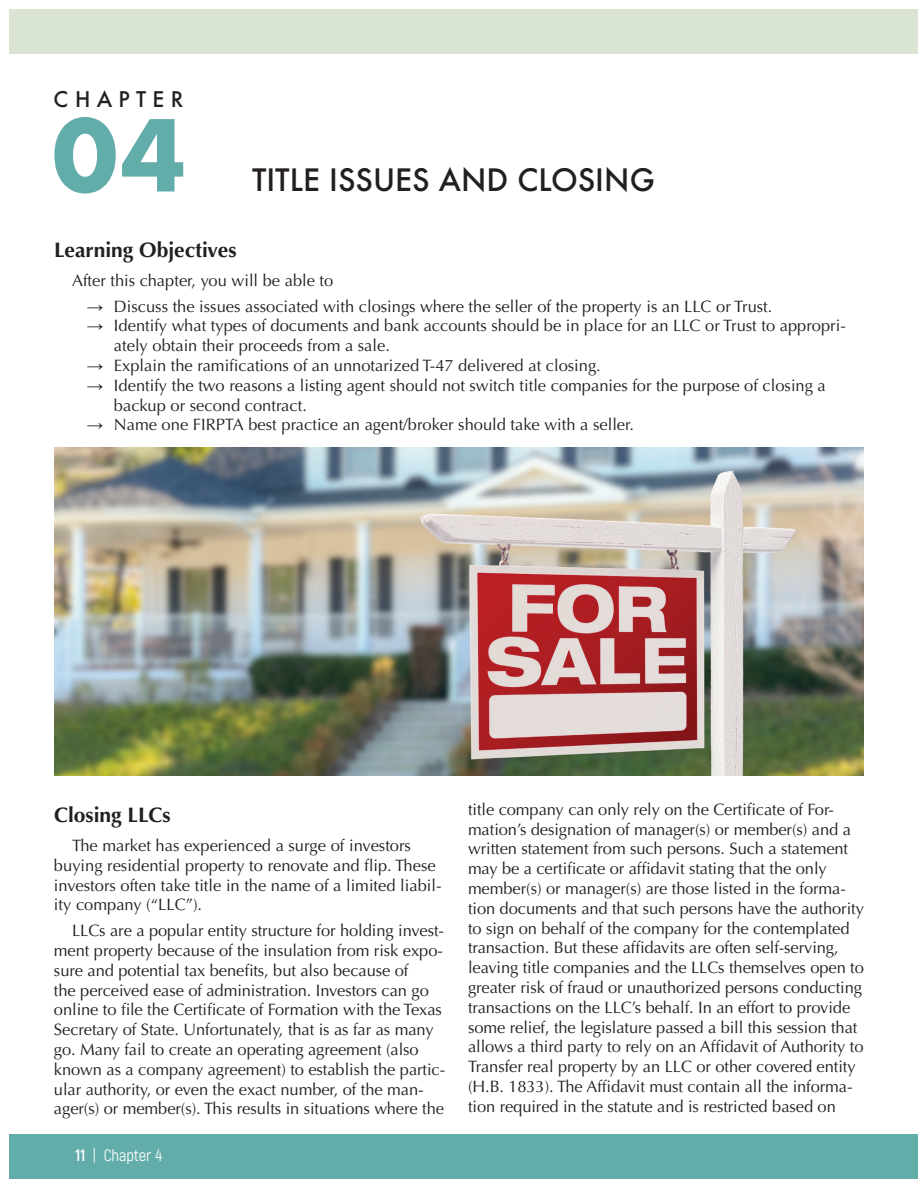
<style>
.page{position:relative;width:918px;height:1188px;background:#fff}
.page>*{position:absolute;margin:0;border:0;box-sizing:border-box;transform-origin:0 0}
.t1{font:700 96px "Futura";color:#62adaa}
.t2{font:500 30px "Futura";color:#231f20}
.t3{font:700 21px "Optima";color:#231f20}
.t4{font:500 21px "Futura";letter-spacing:.3em;color:#231f20}
.t5{font:16.5px/19.8px "Optima LT Std";letter-spacing:-.005em;color:#231f20}
.t6{font:16.5px "Akrobat";color:#fff}
.s1{font-family:"Arial Narrow"}
.s2{font-weight:700}
</style>
<div class="page">
<div style="left:9px;top:9px;width:909px;height:45px;background:#d9e4d3"></div>
<div style="left:9px;top:1134px;width:909px;height:45px;background:#62adaa"></div>
<img style="left:54px;top:447px;width:810px;height:329px">
<p class="t4" style="left:54px;top:85px;width:131px">CHAPTER</p>
<h1 class="t1" style="left:52px;top:86px;width:135px">04</h1>
<h2 class="t2" style="left:252px;top:160px;width:404px">TITLE ISSUES AND CLOSING</h2>
<p class="t3" style="left:54px;top:238px;width:184px">Learning Objectives</p>
<p class="t5" style="left:72px;top:270px;width:263px">After this chapter, you will be able to</p>
<p class="t5" style="left:87px;top:296px;width:687px"><span class="s1">→</span> Discuss the issues associated with closings where the seller of the property is an LLC or Trust.</p>
<p class="t5" style="left:114px;top:316px;width:733px;text-indent:-27px"><span class="s1">→</span> Identify what types of documents and bank accounts should be in place for an LLC or Trust to appropri&shy;ately obtain their proceeds from a sale.</p>
<p class="t5" style="left:87px;top:356px;width:515px"><span class="s1">→</span> Explain the ramifications of an unnotarized T-47 delivered at closing.</p>
<p class="t5" style="left:114px;top:376px;width:713px;text-indent:-27px"><span class="s1">→</span> Identify the two reasons a listing agent should not switch title companies for the purpose of closing a backup or second contract.</p>
<p class="t5" style="left:87px;top:415px;width:549px"><span class="s1">→</span> Name one FIRPTA best practice an agent/broker should take with a seller.</p>
<p class="t3" style="left:54px;top:803px;width:118px">Closing LLCs</p>
<p class="t5" style="left:54px;top:836px;width:389px;text-indent:18px">The market has experienced a surge of investors buying residential property to renovate and flip. These investors often take title in the name of a limited liabil&shy;ity company (“LLC”).</p>
<p class="t5" style="left:54px;top:921px;width:393px;text-indent:18px">LLCs are a popular entity structure for holding invest&shy;ment property because of the insulation from risk expo&shy;sure and potential tax benefits, but also because of<br>the perceived ease of administration. Investors can go online to file the Certificate of Formation with the Texas Secretary of State. Unfortunately, that is as far as many go. Many fail to create an operating agreement (also known as a company agreement) to establish the partic&shy;ular authority, or even the exact number, of the man&shy;ager(s) or member(s). This results in situations where the</p>
<p class="t6" style="left:76px;top:1145px;width:88px"><span class="s2">11</span> | Chapter 4</p>
<p class="t5" style="left:468px;top:800px;width:397px">title company can only rely on the Certificate of For&shy;mation’s designation of manager(s) or member(s) and a written statement from such persons. Such a statement may be a certificate or affidavit stating that the only member(s) or manager(s) are those listed in the forma&shy;tion documents and that such persons have the authority to sign on behalf of the company for the contemplated transaction. But these affidavits are often self-serving, leaving title companies and the LLCs themselves open to greater risk of fraud or unauthorized persons conducting transactions on the LLC’s behalf. In an effort to provide some relief, the legislature passed a bill this session that allows a third party to rely on an Affidavit of Authority to Transfer real property by an LLC or other covered entity (H.B. 1833). The Affidavit must contain all the informa&shy;tion required in the statute and is restricted based on</p>
</div>
